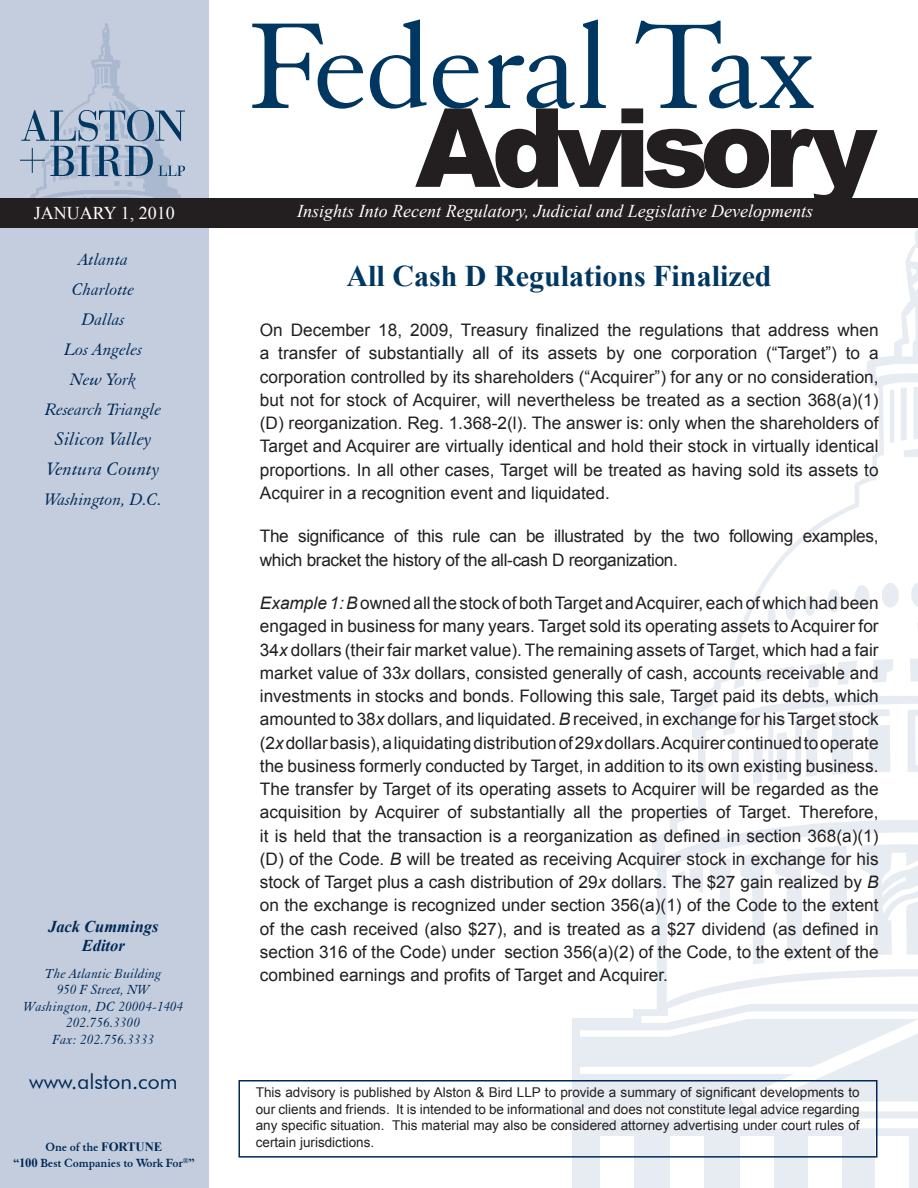
<style>
.page{position:relative;width:918px;height:1188px;background:#fff}
.page>*{position:absolute;margin:0;border:0;box-sizing:border-box;transform-origin:0 0}
.t1{font:132px "Elegant Garamond BT";letter-spacing:-.02em;color:#003761}
.t2{font:900 109.5px "Arial";letter-spacing:-.08em;color:#231f20}
.Heading{font:700 30px "Times New Roman";color:#003761}
.t3{font:21px "Futura BT";color:#002955}
.t4{font:italic 19.5px "Elegant Garamond BT";color:#002955}
.t5{font:italic 18px "Elegant Garamond BT";color:#002955}
.t6{font:italic 18px "Times New Roman";color:#fff}
.t7{font:18px "Times New Roman";color:#fff}
.Body{font:17.25px/23.2px "Arial";letter-spacing:-.02em;color:#231f20;text-align:justify}
.t8{font:italic 700 16.5px "Times New Roman";color:#002955}
.t9{font:italic 14.25px/16.5px "Elegant Garamond BT";letter-spacing:.02em;color:#002955;text-align:center}
.t10{font:italic 14.25px "Elegant Garamond BT";color:#002955}
.t11{font:13.5px/16.5px "Arial";color:#231f20;text-align:justify}
.t12{font:700 12.75px/15.3px "Elegant Garamond BT";letter-spacing:-.01em;color:#002955;text-align:center}
.s1{font-family:"Times New Roman"}
.s2{font-style:italic}
</style>
<div class="page">
<div style="left:0;top:0;width:208px;height:1188px;background:#c4cdde"></div>
<img style="left:30px;top:23px;width:152px;height:175px">
<div style="left:0;top:198px;width:918px;height:30px;background:#231f20"></div>
<img style="left:20px;top:110px;width:165px;height:65px">
<svg style="left:572px;top:230px;width:346px;height:958px"></svg>
<svg style="left:910px;top:248px;width:8px;height:14px"></svg>
<svg style="left:911px;top:268px;width:7px;height:23px"></svg>
<svg style="left:902px;top:307px;width:14px;height:50px"></svg>
<svg style="left:875px;top:364px;width:43px;height:14px"></svg>
<svg style="left:698px;top:382px;width:220px;height:322px"></svg>
<div style="left:600px;top:1136px;width:34px;height:52px;background:#fff"></div>
<div style="left:670px;top:1136px;width:34px;height:52px;background:#fff"></div>
<div style="left:741px;top:1136px;width:33px;height:52px;background:#fff"></div>
<div style="left:809px;top:1136px;width:33px;height:52px;background:#fff"></div>
<div style="left:875px;top:1136px;width:34px;height:52px;background:#fff"></div>
<svg style="left:910px;top:659px;width:8px;height:23px"></svg>
<svg style="left:809px;top:663px;width:18px;height:25px"></svg>
<svg style="left:838px;top:661px;width:19px;height:24px"></svg>
<svg style="left:873px;top:659px;width:20px;height:24px"></svg>
<svg style="left:580px;top:704px;width:338px;height:424px"></svg>
<svg style="left:914px;top:387px;width:4px;height:53px"></svg>
<svg style="left:901px;top:388px;width:6px;height:53px"></svg>
<svg style="left:890px;top:389px;width:4px;height:54px"></svg>
<svg style="left:911px;top:582px;width:7px;height:25px"></svg>
<svg style="left:882px;top:583px;width:17px;height:25px"></svg>
<svg style="left:855px;top:585px;width:15px;height:24px"></svg>
<svg style="left:827px;top:589px;width:13px;height:24px"></svg>
<svg style="left:805px;top:595px;width:11px;height:21px"></svg>
<svg style="left:786px;top:600px;width:10px;height:20px"></svg>
<svg style="left:767px;top:606px;width:9px;height:20px"></svg>
<svg style="left:734px;top:677px;width:10px;height:12px"></svg>
<svg style="left:756px;top:671px;width:11px;height:12px"></svg>
<svg style="left:779px;top:666px;width:16px;height:12px"></svg>
<div style="left:238px;top:1080px;width:640px;height:78px;border:2px solid #002955"></div>
<p class="t7" style="left:34px;top:201px;width:142px">JANUARY 1, 2010</p>
<p class="t5" style="left:79px;top:249px;width:51px">Atlanta</p>
<p class="t5" style="left:72px;top:279px;width:64px">Charlotte</p>
<p class="t5" style="left:82px;top:309px;width:44px">Dallas</p>
<p class="t5" style="left:64px;top:339px;width:79px">Los Angeles</p>
<p class="t5" style="left:71px;top:369px;width:67px">New York</p>
<p class="t5" style="left:45px;top:399px;width:118px">Research Triangle</p>
<p class="t4" style="left:55px;top:427px;width:98px">Silicon Valley</p>
<p class="t4" style="left:47px;top:457px;width:114px">Ventura County</p>
<p class="t5" style="left:45px;top:489px;width:119px">Washington, D.C.</p>
<p class="t8" style="left:48px;top:915px;width:112px">Jack Cummings</p>
<p class="t8" style="left:82px;top:934px;width:45px">Editor</p>
<p class="t10" style="left:45px;top:965px;width:118px">The Atlantic Building</p>
<p class="t9" style="left:23px;top:981px;width:161px">950 F Street, NW<br>Washington, DC 20004-1404<br>202.756.3300<br>Fax: 202.756.3333</p>
<p class="t3" style="left:29px;top:1068px;width:150px">www.alston.com</p>
<p class="t12" style="left:13px;top:1139px;width:183px">One of the <span class="s1">FORTUNE<br></span>“<span class="s1">100</span> Best Companies to Work For<sup>®</sup>”</p>
<p class="t1" style="left:248px;top:-12px;width:568px">Federal Tax</p>
<p class="t2" style="left:415px;top:68px;width:464px">Advisory</p>
<p class="t6" style="left:297px;top:199px;width:517px">Insights Into Recent Regulatory, Judicial and Legislative Developments</p>
<p class="Heading" style="left:347px;top:255px;width:427px">All Cash D Regulations Finalized</p>
<p class="Body" style="left:260px;top:319px;width:620px">On December 18, 2009, Treasury finalized the regulations that address when a transfer of substantially all of its assets by one corporation (“Target”) to a corporation controlled by its shareholders (“Acquirer”) for any or no consideration, but not for stock of Acquirer, will nevertheless be treated as a section 368(a)(1) (D) reorganization. Reg. 1.368-2(l). The answer is: only when the shareholders of Target and Acquirer are virtually identical and hold their stock in virtually identical proportions. In all other cases, Target will be treated as having sold its assets to Acquirer in a recognition event and liquidated.</p>
<p class="Body" style="left:260px;top:525px;width:620px">The significance of this rule can be illustrated by the two following examples, which bracket the history of the all-cash D reorganization.</p>
<p class="Body" style="left:260px;top:592px;width:620px"><span class="s2">Example 1: B</span> owned all the stock of both Target and Acquirer, each of which had been engaged in business for many years. Target sold its operating assets to Acquirer for 34<span class="s2">x</span> dollars (their fair market value). The remaining assets of Target, which had a fair market value of 33<span class="s2">x</span> dollars, consisted generally of cash, accounts receivable and investments in stocks and bonds. Following this sale, Target paid its debts, which amounted to 38<span class="s2">x</span> dollars, and liquidated. <span class="s2">B</span> received, in exchange for his Target stock (2<span class="s2">x</span> dollar basis), a liquidating distribution of 29<span class="s2">x</span> dollars. Acquirer continued to operate the business formerly conducted by Target, in addition to its own existing business.<br>The transfer by Target of its operating assets to Acquirer will be regarded as the acquisition by Acquirer of substantially all the properties of Target. Therefore, it is held that the transaction is a reorganization as defined in section 368(a)(1) (D) of the Code. <span class="s2">B</span> will be treated as receiving Acquirer stock in exchange for his stock of Target plus a cash distribution of 29<span class="s2">x</span> dollars. The $27 gain realized by <span class="s2">B </span>on the exchange is recognized under section 356(a)(1) of the Code to the extent of the cash received (also $27), and is treated as a $27 dividend (as defined in section 316 of the Code) under section 356(a)(2) of the Code, to the extent of the combined earnings and profits of Target and Acquirer.</p>
<p class="t11" style="left:256px;top:1084px;width:605px">This advisory is published by Alston &amp; Bird LLP to provide a summary of significant developments to our clients and friends. It is intended to be informational and does not constitute legal advice regarding any specific situation. This material may also be considered attorney advertising under court rules of certain jurisdictions.</p>
</div>
